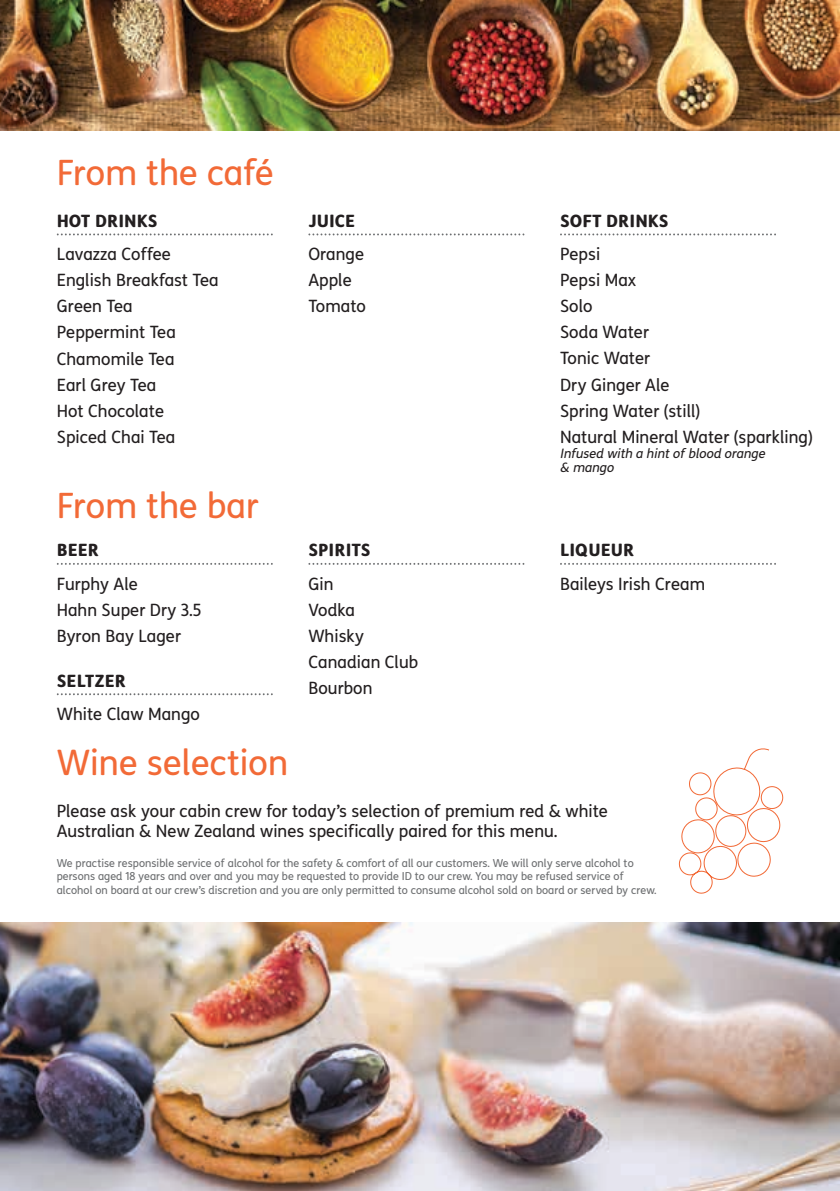
<style>
.page{position:relative;width:840px;height:1191px;background:#fff}
.page>*{position:absolute;margin:0;border:0;box-sizing:border-box;transform-origin:0 0}
.t1{font:35px "Jetstar Happy";color:#f26a37}
.t2{font:17px/26px "Jetstar Happy";color:#231f20}
.t3{font:800 17px "Jetstar Happy";color:#231f20}
.t4{font:italic 13px/14px "Jetstar Happy";color:#231f20}
.t5{font:11px/13.2px "Jetstar Happy";color:#6d6f71}
</style>
<div class="page">
<img style="left:0;top:922px;width:839px;height:269px">
<svg style="left:58px;top:233px;width:215px;height:2px"></svg>
<svg style="left:309px;top:233px;width:215px;height:2px"></svg>
<svg style="left:560px;top:233px;width:215px;height:2px"></svg>
<svg style="left:58px;top:563px;width:215px;height:2px"></svg>
<svg style="left:58px;top:693px;width:215px;height:2px"></svg>
<svg style="left:309px;top:563px;width:215px;height:2px"></svg>
<svg style="left:560px;top:563px;width:215px;height:2px"></svg>
<img style="left:0;top:0;width:839px;height:130px">
<svg style="left:678px;top:748px;width:105px;height:146px"></svg>
<h1 class="t1" style="left:57px;top:151px;width:218px">From the café</h1>
<p class="t3" style="left:57px;top:209px;width:102px">HOT DRINKS</p>
<p class="t3" style="left:308px;top:209px;width:48px">JUICE</p>
<p class="t3" style="left:559px;top:209px;width:110px">SOFT DRINKS</p>
<p class="t2" style="left:57px;top:241px;width:163px">Lavazza Coffee<br>English Breakfast Tea<br>Green Tea<br>Peppermint Tea<br>Chamomile Tea<br>Earl Grey Tea<br>Hot Chocolate<br>Spiced Chai Tea</p>
<p class="t2" style="left:308px;top:241px;width:59px">Orange<br>Apple<br>Tomato</p>
<p class="t2" style="left:559px;top:241px;width:254px">Pepsi<br>Pepsi Max<br>Solo<br>Soda Water<br>Tonic Water<br>Dry Ginger Ale<br>Spring Water (still)<br>Natural Mineral Water (sparkling)</p>
<p class="t4" style="left:559px;top:446px;width:209px">Infused with a hintof blood orange &amp; mango</p>
<h1 class="t1" style="left:57px;top:484px;width:203px">From the bar</h1>
<p class="t3" style="left:57px;top:539px;width:44px">BEER</p>
<p class="t3" style="left:308px;top:539px;width:64px">SPIRITS</p>
<p class="t3" style="left:559px;top:539px;width:76px">LIQUEUR</p>
<p class="t2" style="left:57px;top:570px;width:146px">Furphy Ale<br>Hahn Super Dry 3.5<br>Byron Bay Lager</p>
<p class="t3" style="left:57px;top:669px;width:71px">SELTZER</p>
<p class="t2" style="left:57px;top:700px;width:144px">White Claw Mango</p>
<p class="t2" style="left:308px;top:570px;width:111px">Gin<br>Vodka<br>Whisky<br>Canadian Club<br>Bourbon</p>
<p class="t2" style="left:559px;top:570px;width:146px">Baileys Irish Cream</p>
<h1 class="t1" style="left:57px;top:741px;width:233px">Wine selection</h1>
<p class="t2" style="left:57px;top:800px;width:552px;line-height:20.4px">Please ask your cabin crew for today’s selection of premium red &amp; white<br>Australian &amp; New Zealand wines specifically paired for this menu.</p>
<p class="t5" style="left:57px;top:856px;width:601px">We practise responsible service of alcohol for the safety &amp; comfort of all our customers. We will only serve alcohol to persons aged 18 years and over and you may be requested to provide ID to our crew. You may be refused service of alcohol on board at our crew’s discretion and you are only permitted to consume alcohol sold on board or served by crew.</p>
</div>
